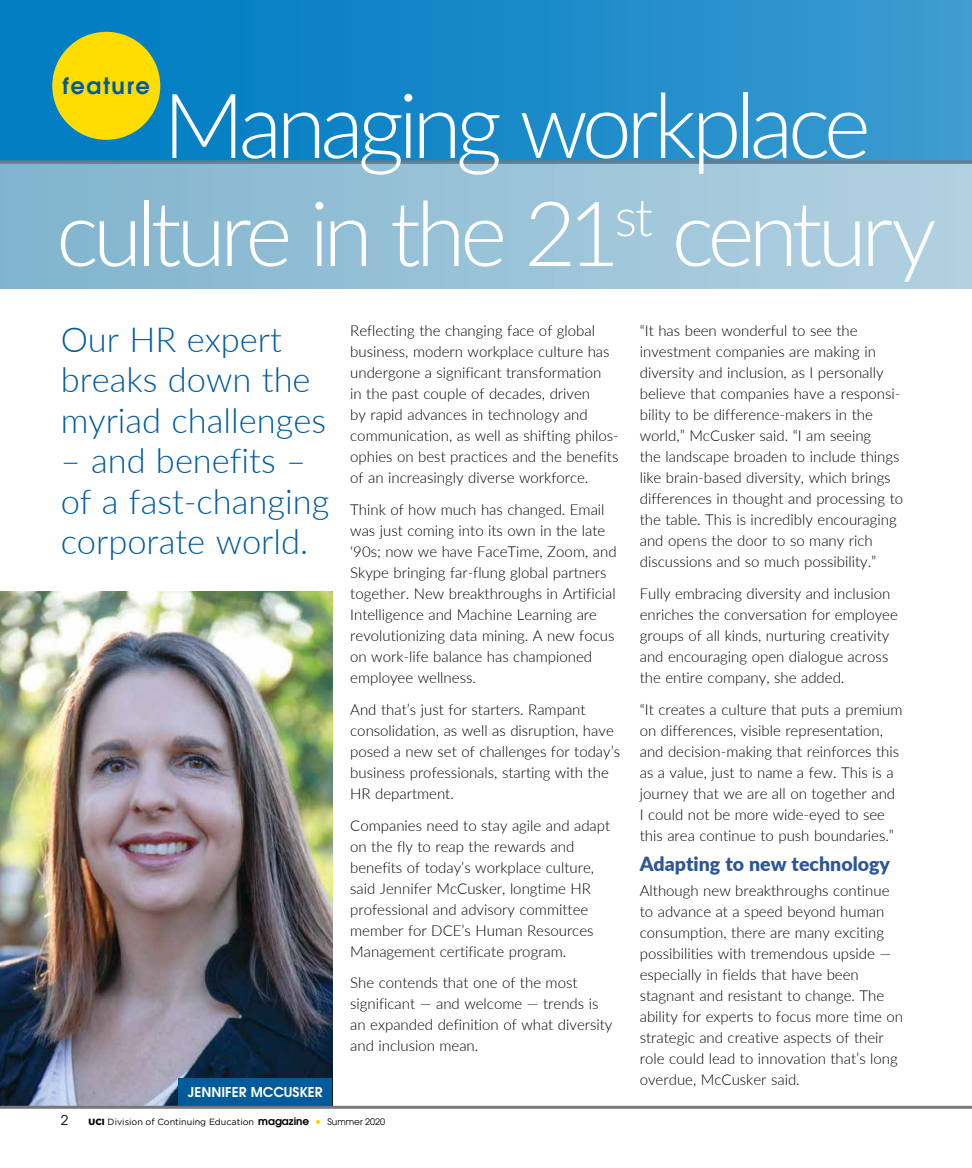
<style>
.page{position:relative;width:972px;height:1168px;background:#fff}
.page>*{position:absolute;margin:0;border:0;box-sizing:border-box;transform-origin:0 0}
.t1{font:300 90px/108px "Lato";letter-spacing:-.065em;color:#fff;text-align:center}
.t2{font:300 34.5px/40.5px "Lato";color:#005b9d}
.t3{font:600 22.5px "Avant Garde";letter-spacing:.075em;color:#005b9d}
.t4{font:900 19.5px "Lato";color:#2e5697}
.t5{font:300 15px/21px "Lato";color:#000}
.t6{font:600 13.5px "Avant Garde";color:#fff}
.t7{font:9px "Gotham";color:#000}
.s1{font-family:"Avant Garde";font-size:13.5px}
.s2{font-weight:900}
.s3{font-family:"Avant Garde";font-weight:600;font-size:10.5px}
.s4{font-family:"Avant Garde";font-weight:600;font-size:13.5px;color:#ffd200}
.s5{font-family:"Avant Garde"}
</style>
<div class="page">
<img style="left:0;top:591px;width:332px;height:515px">
<div style="left:0;top:0;width:972px;height:164px;background:linear-gradient(to right,#007ac1,#3a9ad0)"></div>
<svg style="left:0;top:160px;width:972px;height:4px;background:#618092"></svg>
<div style="left:52px;top:32px;width:108px;height:108px;background:#fd0;border-radius:50%"></div>
<hr style="left:0;top:1106px;width:972px;height:3px;background:#77787b">
<div style="left:0;top:164px;width:972px;height:125px;background:linear-gradient(to right,#81b4ce,#b2d1e1)"></div>
<div style="left:178px;top:1078px;width:154px;height:28px;background:#005b9d"></div>
<h3 class="t3" style="left:63px;top:71px;width:89px">feature</h3>
<h1 class="t1" style="left:56px;top:69px;width:882px">Managing workplace culture in the 21<sup>st</sup> century</h1>
<h2 class="t2" style="left:61px;top:318px;width:267px">Our HR expert breaks down the myriad challenges</h2>
<h2 class="t2" style="left:61px;top:440px;width:270px">– and benefits – of a fast-changing corporate world.</h2>
<p class="t6" style="left:188px;top:1083px;width:136px">JENNIFER MCCUSKER</p>
<p class="t5" style="left:350px;top:320px;width:270px">Reflecting the changing face of global business, modern workplace culture has undergone a significant transformation<br>in the past couple of decades, driven<br>by rapid advances in technology and communication, as well as shifting philos&shy;ophies on best practices and the benefits of an increasingly diverse workforce.</p>
<p class="t5" style="left:350px;top:499px;width:268px">Think of how much has changed. Email was just coming into its own in the late ‘90s; now we have FaceTime, Zoom, and Skype bringing far-flung global partners together. New breakthroughs in Artificial Intelligence and Machine Learning are revolutionizing data mining. A new focus on work-life balance has championed employee wellness.</p>
<p class="t5" style="left:350px;top:698px;width:271px">And that’s just for starters. Rampant consolidation, as well as disruption, have posed a new set of challenges for today’s business professionals, starting with the HR department.</p>
<p class="t5" style="left:350px;top:814px;width:262px">Companies need to stay agile and adapt on the fly to reap the rewards and benefits of today’s workplace culture, said Jennifer McCusker, longtime HR professional and advisory committee member for DCE’s Human Resources Management certificate program.</p>
<p class="t5" style="left:350px;top:972px;width:264px">She contends that one of the most significant — and welcome — trends is an expanded definition of what diversity and inclusion mean.</p>
<p class="t7" style="left:61px;top:1117px;width:326px"><span class="s1">2</span> <span class="s2">UCI</span> Division of Continuing Education <span class="s3">magazine</span> <span class="s4">•</span> <span class="s5">Summer 2020</span></p>
<p class="t5" style="left:640px;top:320px;width:265px">“It has been wonderful to see the investment companies are making in diversity and inclusion, as I personally believe that companies have a responsi&shy;bility to be difference-makers in the world,” McCusker said. “I am seeing<br>the landscape broaden to include things like brain-based diversity, which brings differences in thought and processing to the table. This is incredibly encouraging and opens the door to so many rich discussions and so much possibility.”</p>
<p class="t5" style="left:640px;top:583px;width:260px">Fully embracing diversity and inclusion enriches the conversation for employee groups of all kinds, nurturing creativity and encouraging open dialogue across the entire company, she added.</p>
<p class="t5" style="left:640px;top:698px;width:264px">“It creates a culture that puts a premium on differences, visible representation, and decision-making that reinforces this as a value, just to name a few. This is a journey that we are all on together and I could not be more wide-eyed to see this area continue to push boundaries.”</p>
<h3 class="t4" style="left:640px;top:852px;width:252px">Adapting to new technology</h3>
<p class="t5" style="left:640px;top:879px;width:265px">Although new breakthroughs continue to advance at a speed beyond human consumption, there are many exciting possibilities with tremendous upside — especially in fields that have been stagnant and resistant to change. The ability for experts to focus more time on strategic and creative aspects of their role could lead to innovation that’s long overdue, McCusker said.</p>
</div>
